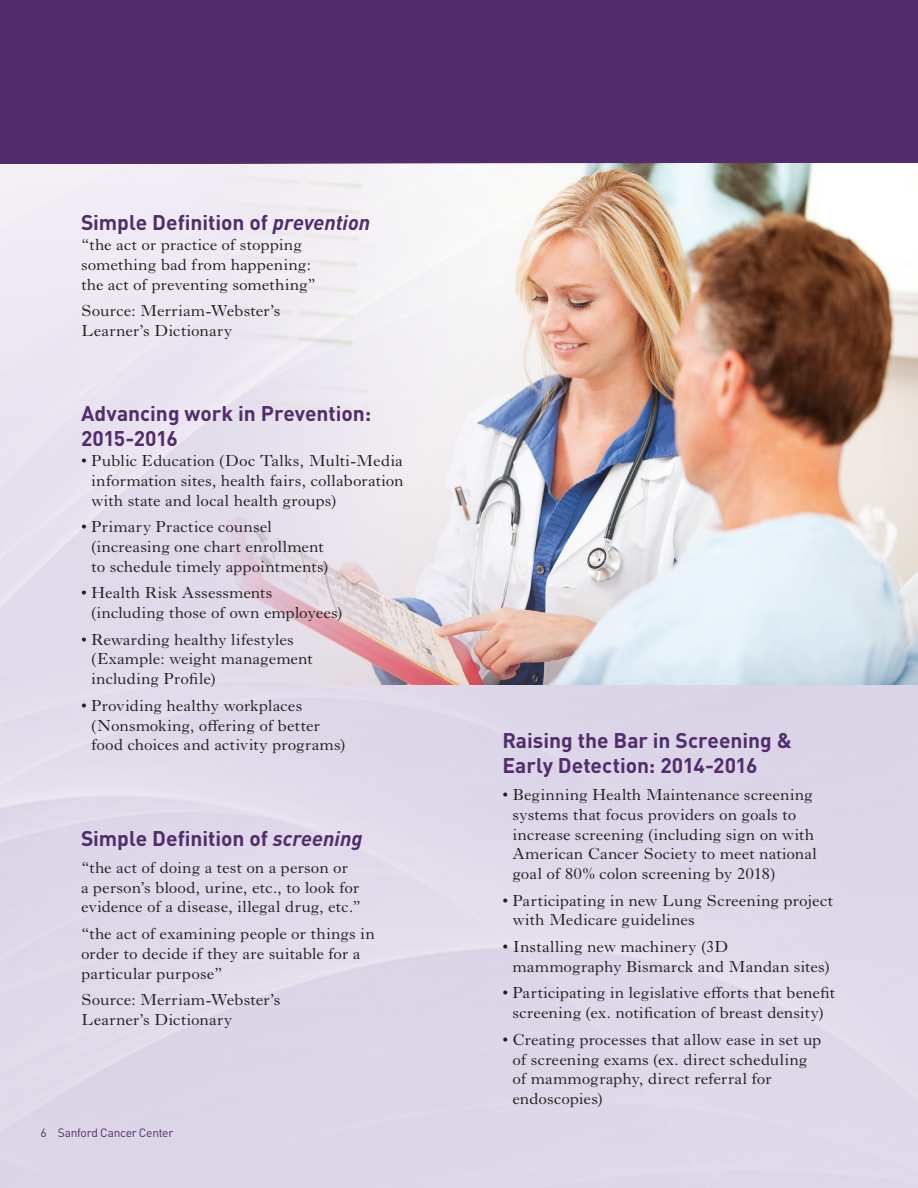
<style>
.page{position:relative;width:918px;height:1188px;background:#fff}
.page>*{position:absolute;margin:0;border:0;box-sizing:border-box;transform-origin:0 0}
.t1{font:700 21px/25.2px "DINOT";color:#522c6c}
.t2{font:16.5px/19.8px "Imprint MT Pro";color:#231f20}
.t3{font:12px "DINOT";letter-spacing:-.025em;color:#522c6c}
.s1{font-style:italic}
</style>
<div class="page">
<div style="left:0;top:0;width:918px;height:164px;background:#522c6c"></div>
<img style="left:203px;top:164px;width:715px;height:521px">
<p class="t1" style="left:81px;top:209px;width:291px">Simple Definition of <span class="s1">prevention</span></p>
<p class="t2" style="left:81px;top:235px;width:236px">“the act or practice of stopping something bad from happening: the act of preventing something”</p>
<p class="t2" style="left:81px;top:301px;width:201px">Source: Merriam-Webster’s<br>Learner’s Dictionary</p>
<p class="t1" style="left:81px;top:400px;width:292px">Advancing work in Prevention:<br>2015-2016</p>
<p class="t2" style="left:91px;top:451px;width:314px;text-align:justify;text-indent:-10px">• Public Education (Doc Talks, Multi-Media information sites, health fairs, collaboration with state and local health groups)</p>
<p class="t2" style="left:91px;top:517px;width:239px;text-indent:-10px">• Primary Practice counsel (increasing one chart enrollment to schedule timely appointments)</p>
<p class="t2" style="left:91px;top:583px;width:253px;text-indent:-10px">• Health Risk Assessments (including those of own employees)</p>
<p class="t2" style="left:91px;top:629px;width:223px;text-indent:-10px">• Rewarding healthy lifestyles (Example: weight management including Profile)</p>
<p class="t2" style="left:91px;top:695px;width:256px;text-indent:-10px">• Providing healthy workplaces (Nonsmoking, offering of better food choices and activity programs)</p>
<p class="t1" style="left:81px;top:825px;width:283px">Simple Definition of <span class="s1">screening</span></p>
<p class="t2" style="left:81px;top:857px;width:281px">“the act of doing a test on a person or<br>a person’s blood, urine, etc., to look for evidence of a disease, illegal drug, etc.”</p>
<p class="t2" style="left:81px;top:924px;width:295px">“the act of examining people or things in order to decide if they are suitable for a particular purpose”</p>
<p class="t2" style="left:81px;top:990px;width:201px">Source: Merriam-Webster’s<br>Learner’s Dictionary</p>
<p class="t3" style="left:40px;top:1125px;width:134px">6 Sanford Cancer Center</p>
<p class="t1" style="left:502px;top:727px;width:291px">Raising the Bar in Screening &amp;<br>Early Detection: 2014-2016</p>
<p class="t2" style="left:512px;top:785px;width:306px;text-indent:-10px">• Beginning Health Maintenance screening systems that focus providers on goals to increase screening (including sign on with American Cancer Society to meet national goal of 80% colon screening by 2018)</p>
<p class="t2" style="left:512px;top:890px;width:322px;text-indent:-10px">• Participating in new Lung Screening project with Medicare guidelines</p>
<p class="t2" style="left:512px;top:937px;width:319px;text-indent:-10px">• Installing new machinery (3D mammography Bismarck and Mandan sites)</p>
<p class="t2" style="left:502px;top:983px;width:334px;text-align:center">• Participating in legislative efforts that benefit screening (ex. notification of breast density)</p>
<p class="t2" style="left:512px;top:1029px;width:311px;text-indent:-10px">• Creating processes that allow ease in set up of screening exams (ex. direct scheduling of mammography, direct referral for endoscopies)</p>
</div>
